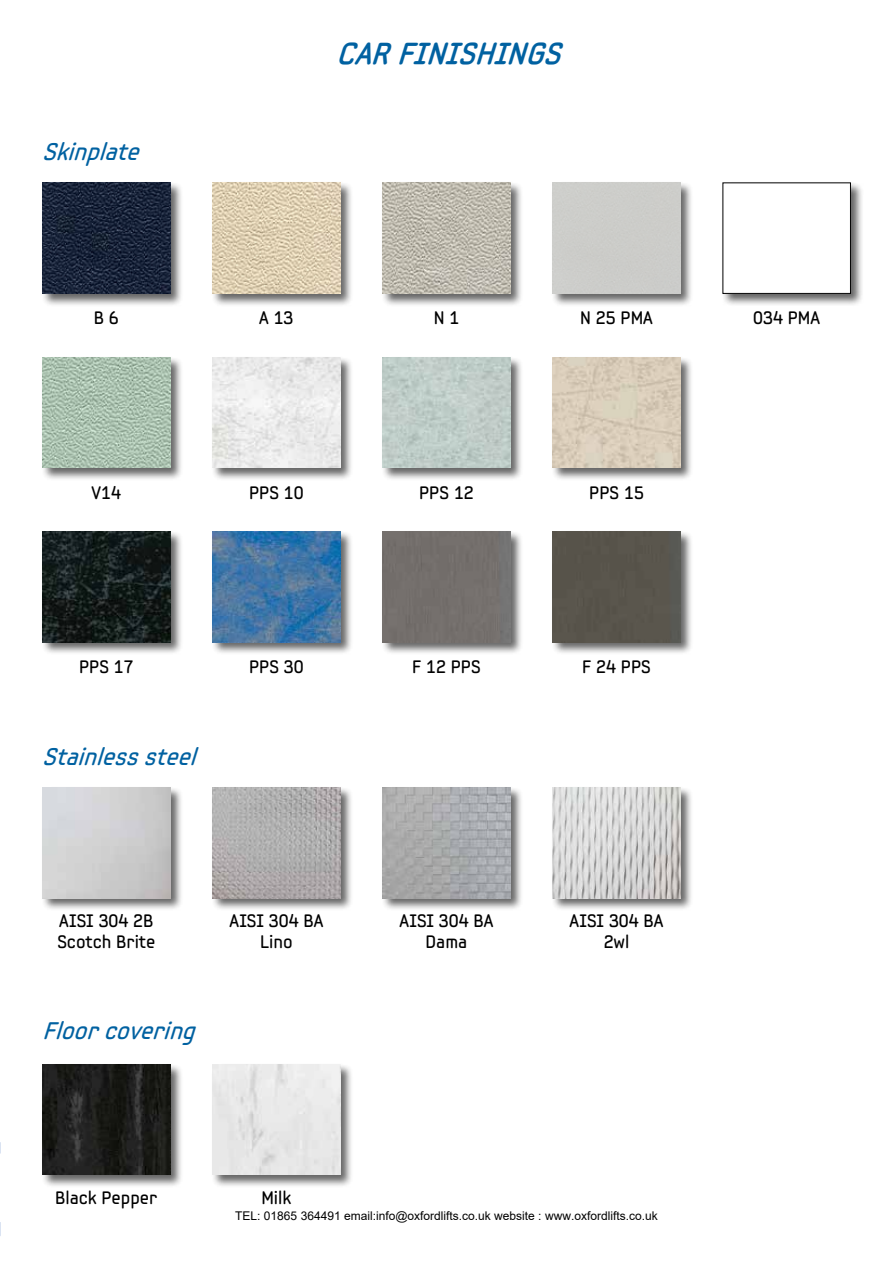
<style>
.page{position:relative;width:893px;height:1263px;background:#fff}
.page>*{position:absolute;margin:0;border:0;box-sizing:border-box;transform-origin:0 0}
.t1{font:italic 700 30px "Samsung Imagination Modern";color:#0061a1}
.t2{font:italic 24px "Samsung Modern";color:#0061a1}
.t3{font:18px/21.6px "Samsung Modern";color:#000;text-align:center}
.t4{font:12px "Arial";color:#000}
</style>
<div class="page">
<svg style="left:0;top:1142px;width:1px;height:94px"></svg>
<div style="left:41px;top:181px;width:142px;height:126px;background:#000;opacity:.6"></div>
<img style="left:43px;top:183px;width:127px;height:110px">
<div style="left:211px;top:181px;width:142px;height:126px;background:#000;opacity:.6"></div>
<img style="left:213px;top:183px;width:127px;height:110px">
<div style="left:381px;top:181px;width:142px;height:126px;background:#000;opacity:.6"></div>
<img style="left:383px;top:183px;width:127px;height:110px">
<div style="left:551px;top:181px;width:142px;height:126px;background:#000;opacity:.6"></div>
<div style="left:553px;top:183px;width:127px;height:110px;background:#cccdca"></div>
<div style="left:721px;top:181px;width:143px;height:126px;background:#000;opacity:.6"></div>
<div style="left:723px;top:183px;width:127px;height:110px;background:#fff"></div>
<div style="left:722px;top:182px;width:129px;height:112px;border:1px solid #000"></div>
<div style="left:41px;top:356px;width:142px;height:125px;background:#000;opacity:.6"></div>
<img style="left:43px;top:357px;width:127px;height:111px">
<div style="left:41px;top:786px;width:142px;height:126px;background:#000;opacity:.6"></div>
<img style="left:43px;top:788px;width:127px;height:110px">
<div style="left:211px;top:786px;width:142px;height:126px;background:#000;opacity:.6"></div>
<img style="left:213px;top:788px;width:127px;height:110px">
<div style="left:381px;top:786px;width:142px;height:126px;background:#000;opacity:.6"></div>
<img style="left:383px;top:788px;width:127px;height:110px">
<div style="left:551px;top:786px;width:142px;height:126px;background:#000;opacity:.6"></div>
<img style="left:553px;top:788px;width:127px;height:110px">
<div style="left:211px;top:356px;width:142px;height:125px;background:#000;opacity:.6"></div>
<img style="left:213px;top:357px;width:127px;height:111px">
<div style="left:381px;top:356px;width:142px;height:125px;background:#000;opacity:.6"></div>
<img style="left:383px;top:357px;width:127px;height:111px">
<div style="left:551px;top:356px;width:142px;height:125px;background:#000;opacity:.6"></div>
<img style="left:553px;top:357px;width:127px;height:111px">
<div style="left:41px;top:530px;width:142px;height:125px;background:#000;opacity:.6"></div>
<img style="left:43px;top:531px;width:127px;height:111px">
<div style="left:211px;top:530px;width:142px;height:125px;background:#000;opacity:.6"></div>
<img style="left:213px;top:531px;width:127px;height:111px">
<div style="left:381px;top:530px;width:142px;height:125px;background:#000;opacity:.6"></div>
<div style="left:383px;top:531px;width:127px;height:111px;background:#746f6c"></div>
<div style="left:551px;top:530px;width:142px;height:125px;background:#000;opacity:.6"></div>
<div style="left:553px;top:531px;width:127px;height:111px;background:#59554c"></div>
<div style="left:211px;top:1063px;width:142px;height:125px;background:#000;opacity:.6"></div>
<img style="left:213px;top:1064px;width:127px;height:111px">
<div style="left:41px;top:1063px;width:142px;height:125px;background:#000;opacity:.6"></div>
<img style="left:43px;top:1064px;width:127px;height:111px">
<h2 class="t2" style="left:43px;top:137px;width:107px">Skinplate</h2>
<h1 class="t1" style="left:337px;top:34px;width:236px">CARFINISHINGS</h1>
<p class="t3" style="left:94px;top:307px;width:26px">B 6</p>
<p class="t3" style="left:259px;top:307px;width:36px">A 13</p>
<p class="t3" style="left:434px;top:307px;width:27px">N 1</p>
<p class="t3" style="left:580px;top:307px;width:74px">N 25 PMA</p>
<p class="t3" style="left:753px;top:307px;width:68px">034 PMA</p>
<p class="t3" style="left:92px;top:481px;width:31px">V14</p>
<p class="t3" style="left:249px;top:481px;width:56px">PPS 10</p>
<p class="t3" style="left:419px;top:481px;width:56px">PPS 12</p>
<p class="t3" style="left:589px;top:481px;width:56px">PPS 15</p>
<p class="t3" style="left:79px;top:656px;width:56px">PPS 17</p>
<p class="t3" style="left:249px;top:656px;width:56px">PPS 30</p>
<p class="t3" style="left:412px;top:656px;width:70px">F 12 PPS</p>
<p class="t3" style="left:582px;top:656px;width:70px">F 24 PPS</p>
<h2 class="t2" style="left:43px;top:741px;width:164px">Stainless steel</h2>
<p class="t3" style="left:57px;top:910px;width:99px;text-align:left">AISI 304 2B<br>Scotch Brite</p>
<p class="t3" style="left:229px;top:910px;width:95px">AISI 304 BA<br>Lino</p>
<p class="t3" style="left:399px;top:910px;width:95px">AISI 304 BA<br>Dama</p>
<p class="t3" style="left:570px;top:910px;width:95px">AISI 304 BA<br>2wl</p>
<h2 class="t2" style="left:43px;top:1015px;width:163px">Floor covering</h2>
<p class="t3" style="left:55px;top:1187px;width:104px">Black Pepper</p>
<p class="t3" style="left:261px;top:1187px;width:32px">Milk</p>
<p class="t4" style="left:235px;top:1207px;width:424px">TEL: 01865 364491 email:info@oxfordlifts.co.uk website : www.oxfordlifts.co.uk</p>
</div>
